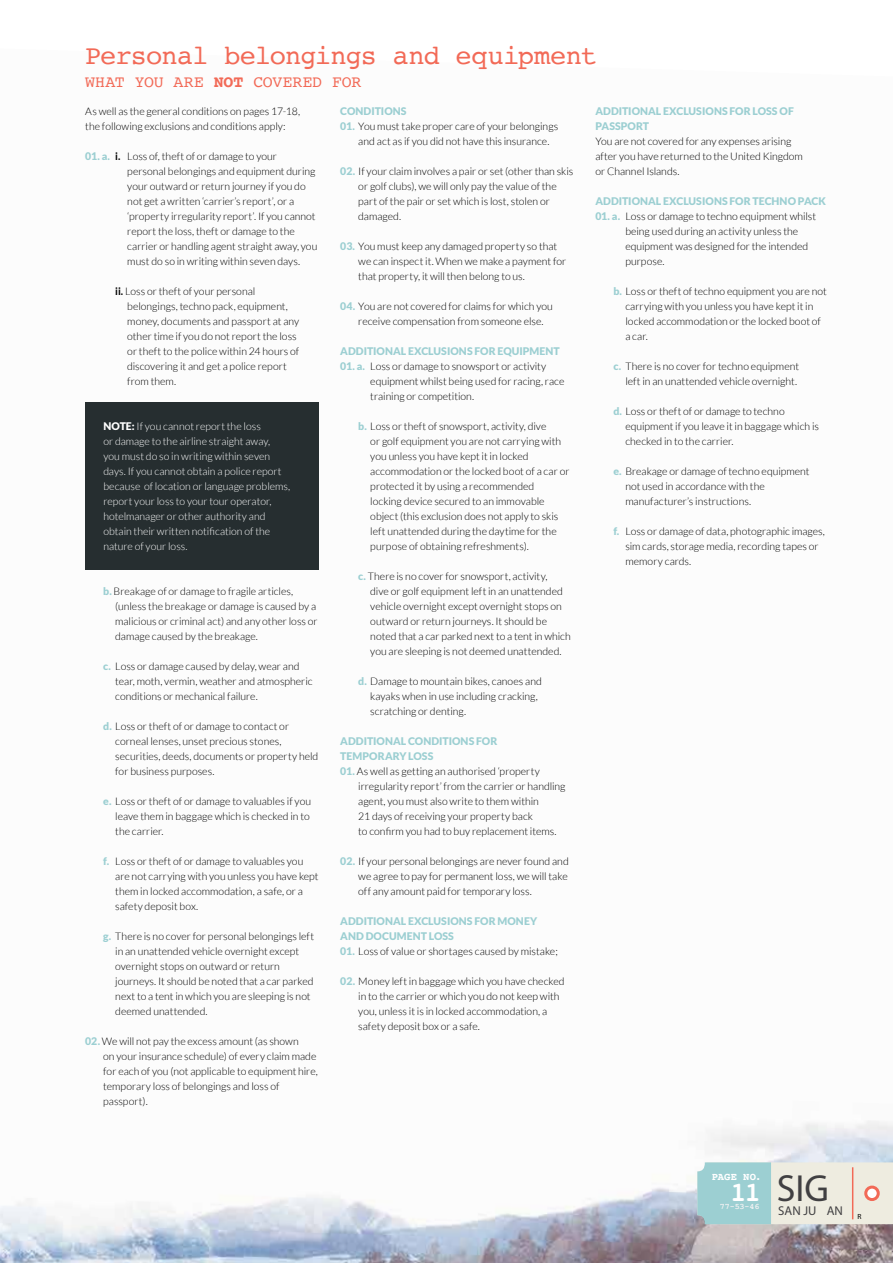
<style>
.page{position:relative;width:893px;height:1263px;background:#fff}
.page>*{position:absolute;margin:0;border:0;box-sizing:border-box;transform-origin:0 0}
.t1{font:37.8px "Myriad Pro";color:#414042}
.t2{font:27px "Courier";letter-spacing:-.03em;color:#f26a57}
.t3{font:700 27px "Courier";color:#fff}
.t4{font:16.5px "Courier";letter-spacing:-.01em;color:#f26a57}
.t5{font:12.75px "Myriad Pro";color:#414042}
.t6{font:300 10.5px/15px "Lato";color:#000}
.t7{font:300 10.5px/15px "Lato";color:#fff}
.t8{font:900 10.5px/15px "Lato";letter-spacing:.005em;color:#9ccfd2}
.t9{font:700 10.5px "Courier";letter-spacing:.005em;color:#fff}
.t10{font:700 8.25px "Courier New";color:#f1f1f2}
.s1{font-weight:700}
.s2{font-weight:900;color:#9ccfd2}
.s3{font-weight:900}
</style>
<div class="page">
<img style="left:0;top:569px;width:893px;height:694px">
<svg style="left:697px;top:1162px;width:196px;height:62px;background:#cfe0da"></svg>
<hr style="left:852px;top:1167px;width:1px;height:52px;background:#f26a57">
<div style="left:866px;top:1187px;width:12px;height:12px;background:#fff;border-radius:50%"></div>
<div style="left:864px;top:1185px;width:16px;height:16px;border:3px solid #f26a57;border-radius:50%"></div>
<div style="left:85px;top:402px;width:234px;height:167px;background:#262e30"></div>
<h2 class="t2" style="left:85px;top:34px;width:513px">Personal belongings and equipment</h2>
<h3 class="t4" style="left:85px;top:69px;width:278px">WHAT YOU ARE <span class="s1">NOT</span> COVERED FOR</h3>
<p class="t6" style="left:85px;top:104px;width:216px">As well as the general conditions on pages 17-18, the following exclusions and conditions apply:</p>
<p class="t6" style="left:127px;top:149px;width:192px;text-indent:-42px"><span class="s2">01. a.</span> <span class="s1">i.</span> Loss of, theft of or damage to your personal belongings and equipment during your outward or return journey if you do not get a written ‘carrier’s report’, or a ‘property irregularity report’. If you cannot report the loss, theft or damage to the carrier or handling agent straight away, you must do so in writing within seven days.</p>
<p class="t6" style="left:127px;top:284px;width:173px;text-indent:-12px"><span class="s1">ii.</span> Loss or theft of your personal belongings, techno pack, equipment, money, documents and passport at any other time if you do not report the loss or theft to the police within 24 hours of discovering it and get a police report from them.</p>
<p class="t8" style="left:340px;top:103px;width:68px">CONDITIONS</p>
<p class="t6" style="left:358px;top:119px;width:201px;text-indent:-18px"><span class="s2">01.</span> You must take proper care of your belongings and act as if you did not have this insurance.</p>
<p class="t6" style="left:358px;top:164px;width:216px;text-indent:-18px"><span class="s2">02.</span> If your claim involves a pair or set (other than skis or golf clubs), we will only pay the value of the part of the pair or set which is lost, stolen or damaged.</p>
<p class="t6" style="left:358px;top:239px;width:210px;text-indent:-18px"><span class="s2">03.</span> You must keep any damaged property so that we can inspect it. When we make a payment for that property, it will then belong to us.</p>
<p class="t6" style="left:358px;top:299px;width:196px;text-indent:-18px"><span class="s2">04.</span> You are not covered for claims for which you receive compensation from someone else.</p>
<p class="t8" style="left:340px;top:343px;width:221px">ADDITIONAL EXCLUSIONS FOR EQUIPMENT</p>
<p class="t6" style="left:370px;top:359px;width:196px;text-indent:-30px"><span class="s2">01. a.</span> Loss or damage to snowsport or activity equipment whilst being used for racing, race training or competition.</p>
<p class="t6" style="left:370px;top:419px;width:201px;text-indent:-12px"><span class="s2">b.</span> Loss or theft of snowsport, activity, dive<br>or golf equipment you are not carrying with you unless you have kept it in locked accommodation or the locked boot of a car or protected it by using a recommended<br>locking device secured to an immovable object (this exclusion does not apply to skis left unattended during the daytime for the purpose of obtaining refreshments).</p>
<p class="t6" style="left:370px;top:569px;width:202px;text-indent:-12px"><span class="s2">c.</span> There is no cover for snowsport, activity,<br>dive or golf equipment left in an unattended vehicle overnight except overnight stops on outward or return journeys. It should be noted that a car parked next to a tent in which you are sleeping is not deemed unattended.</p>
<p class="t6" style="left:370px;top:674px;width:173px;text-indent:-12px"><span class="s2">d.</span> Damage to mountain bikes, canoes and kayaks when in use including cracking, scratching or denting.</p>
<p class="t8" style="left:340px;top:733px;width:159px">ADDITIONAL CONDITIONS FOR<br>TEMPORARY LOSS</p>
<p class="t6" style="left:358px;top:764px;width:209px;text-indent:-18px"><span class="s2">01.</span> As well as getting an authorised ‘property irregularity report’ from the carrier or handling agent, you must also write to them within<br>21 days of receiving your property back<br>to confirm you had to buy replacement items.</p>
<p class="t6" style="left:358px;top:854px;width:212px;text-align:justify;text-indent:-18px"><span class="s2">02.</span> If your personal belongings are never found and we agree to pay for permanent loss, we will take off any amount paid for temporary loss.</p>
<p class="t8" style="left:340px;top:914px;width:198px">ADDITIONAL EXCLUSIONS FOR MONEY<br>AND DOCUMENT LOSS</p>
<p class="t6" style="left:340px;top:944px;width:219px"><span class="s2">01.</span> Loss of value or shortages caused by mistake;</p>
<p class="t6" style="left:358px;top:974px;width:208px;text-indent:-18px"><span class="s2">02.</span> Money left in baggage which you have checked in to the carrier or which you do not keep with you, unless it is in locked accommodation, a safety deposit box or a safe.</p>
<p class="t8" style="left:595px;top:104px;width:200px">ADDITIONAL EXCLUSIONS FOR LOSS OF<br>PASSPORT</p>
<p class="t6" style="left:595px;top:134px;width:209px">You are not covered for any expenses arising after you have returned to the United Kingdom or Channel Islands.</p>
<p class="t8" style="left:595px;top:194px;width:232px">ADDITIONAL EXCLUSIONS FOR TECHNO PACK</p>
<p class="t6" style="left:625px;top:209px;width:192px;text-indent:-30px"><span class="s2">01. a.</span> Loss or damage to techno equipment whilst being used during an activity unless the equipment was designed for the intended purpose.</p>
<p class="t6" style="left:625px;top:284px;width:203px;text-indent:-12px"><span class="s2">b.</span> Loss or theft of techno equipment you are not carrying with you unless you have kept it in locked accommodation or the locked boot of a car.</p>
<p class="t6" style="left:613px;top:359px;width:187px;text-align:right"><span class="s2">c.</span> There is no cover for techno equipment left in an unattended vehicle overnight.</p>
<p class="t6" style="left:625px;top:404px;width:195px;text-indent:-12px"><span class="s2">d.</span> Loss or theft of or damage to techno equipment if you leave it in baggage which is checked in to the carrier.</p>
<p class="t6" style="left:625px;top:464px;width:186px;text-indent:-12px"><span class="s2">e.</span> Breakage or damage of techno equipment not used in accordance with the manufacturer’s instructions.</p>
<p class="t6" style="left:625px;top:524px;width:201px;text-indent:-12px"><span class="s2">f.</span> Loss or damage of data, photographic images, sim cards, storage media, recording tapes or memory cards.</p>
<p class="t7" style="left:103px;top:418px;width:188px"><span class="s3">NOTE:</span> If you cannot report the loss<br>or damage to the airline straight away,<br>you must do so in writing within seven days. If you cannot obtain a police report because of location or language problems, report your loss to your tour operator, hotelmanager or other authority and obtain their written notification of the nature of your loss.</p>
<p class="t6" style="left:115px;top:584px;width:204px;text-indent:-12px"><span class="s2">b.</span> Breakage of or damage to fragile articles, (unless the breakage or damage is caused by a malicious or criminal act) and any other loss or damage caused by the breakage.</p>
<p class="t6" style="left:115px;top:659px;width:199px;text-indent:-12px"><span class="s2">c.</span> Loss or damage caused by delay, wear and tear, moth, vermin, weather and atmospheric conditions or mechanical failure.</p>
<p class="t6" style="left:115px;top:719px;width:205px;text-indent:-12px"><span class="s2">d.</span> Loss or theft of or damage to contact or corneal lenses, unset precious stones, securities, deeds, documents or property held for business purposes.</p>
<p class="t6" style="left:115px;top:794px;width:197px;text-indent:-12px"><span class="s2">e.</span> Loss or theft of or damage to valuables if you leave them in baggage which is checked in to the carrier.</p>
<p class="t6" style="left:115px;top:854px;width:205px;text-indent:-12px"><span class="s2">f.</span> Loss or theft of or damage to valuables you are not carrying with you unless you have kept them in locked accommodation, a safe, or a safety deposit box.</p>
<p class="t6" style="left:115px;top:929px;width:200px;text-indent:-12px"><span class="s2">g.</span> There is no cover for personal belongings left in an unattended vehicle overnight except overnight stops on outward or return journeys. It should be noted that a car parked next to a tent in which you are sleeping is not deemed unattended.</p>
<p class="t6" style="left:103px;top:1034px;width:216px;text-indent:-18px"><span class="s2">02.</span> We will not pay the excess amount (as shown<br>on your insurance schedule) of every claim made for each of you (not applicable to equipment hire, temporary loss of belongings and loss of passport).</p>
<p class="t9" style="left:712px;top:1168px;width:51px">PAGE NO.</p>
<h2 class="t3" style="left:730px;top:1171px;width:32px">11</h2>
<p class="t10" style="left:720px;top:1201px;width:41px">77-53-46</p>
<h1 class="t1" style="left:777px;top:1164px;width:54px">SIG</h1>
<p class="t5" style="left:778px;top:1203px;width:85px">SAN JU AN <sub>R</sub></p>
</div>
